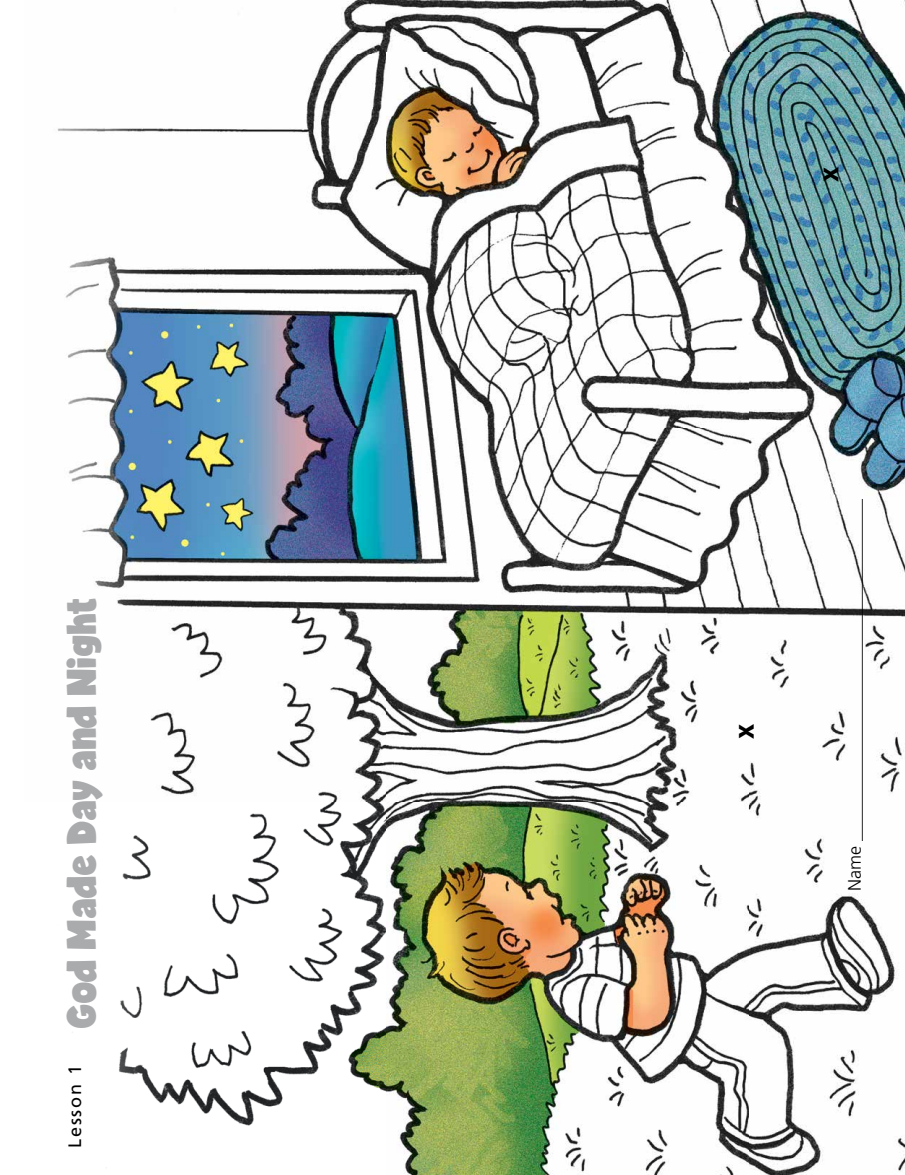
<style>
.page{position:relative;width:905px;height:1175px;background:#fff}
.page>*{position:absolute;margin:0;border:0;box-sizing:border-box;transform-origin:0 0}
.t1{font:39px "Candy";color:#aaabad}
.t2{font:900 21px "Frutiger LT Std";color:#000}
.t3{font:300 18px "Frutiger LT Std";color:#000}
.t4{font:18px "Frutiger LT Std";letter-spacing:.1em;color:#000}
</style>
<div class="page">
<img style="left:57px;top:0;width:847px;height:1174px">
<h1 class="t1" style="left:64px;top:1028px;width:432px;rotate:-90deg">God Made Day and Night</h1>
<p class="t4" style="left:64px;top:1148px;width:84px;rotate:-90deg">Lesson 1</p>
<p class="t2" style="left:818px;top:181px;width:17px;rotate:-90deg">X</p>
<p class="t2" style="left:733px;top:739px;width:17px;rotate:-90deg">X</p>
<p class="t3" style="left:844px;top:891px;width:394px;rotate:-90deg">Name ______________________________________</p>
</div>
